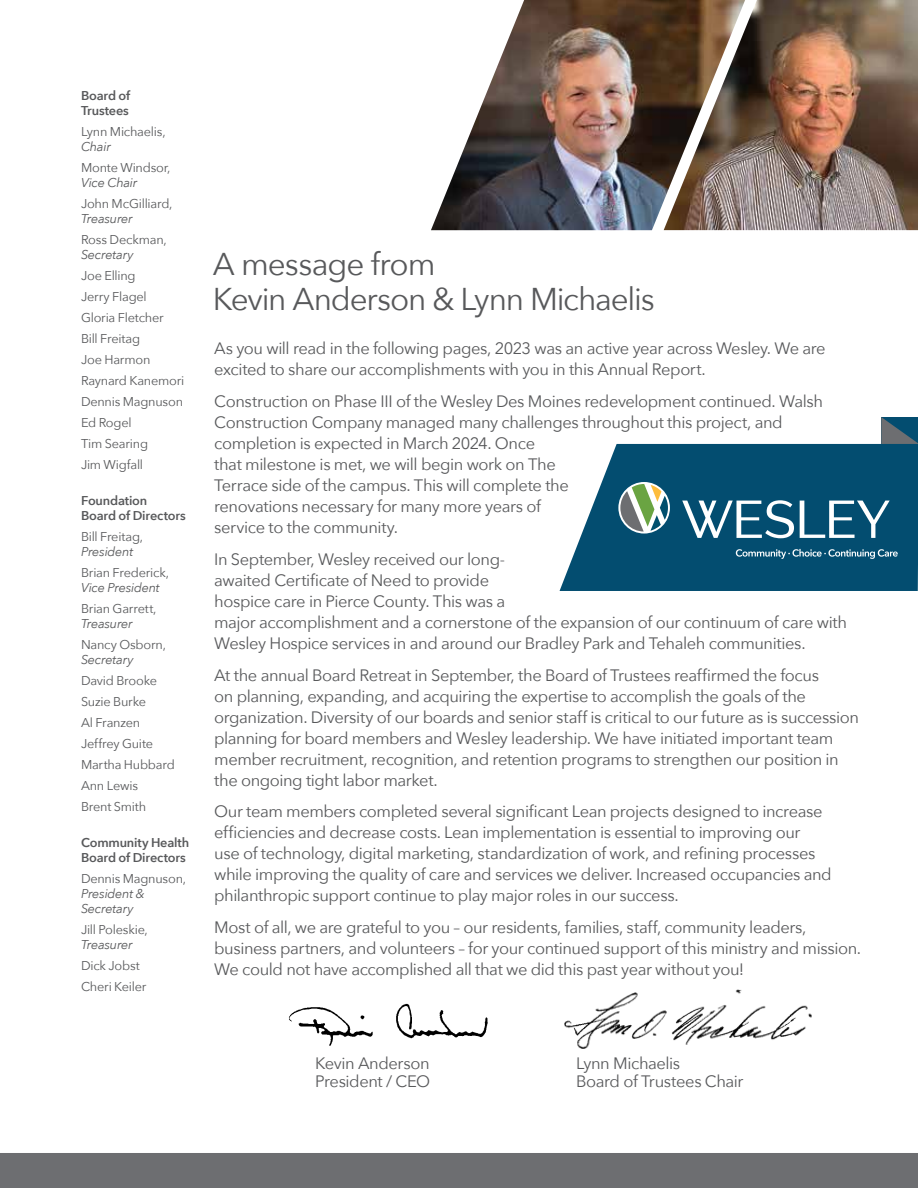
<style>
.page{position:relative;width:918px;height:1188px;background:#fff}
.page>*{position:absolute;margin:0;border:0;box-sizing:border-box;transform-origin:0 0}
.t1{font:31.5px/34.5px "Avenir Next";letter-spacing:-.035em;color:#58595b}
.t2{font:16.5px/21px "Avenir Next";letter-spacing:-.025em;color:#58595b}
.t3{font:12.75px/21px "Avenir Next";letter-spacing:-.02em;color:#58595b}
.t4{font:italic 12.75px/15px "Avenir Next";letter-spacing:-.02em;color:#58595b}
.t5{font:600 12.75px/15px "Avenir Next";letter-spacing:-.01em;color:#58595b}
</style>
<div class="page">
<img style="left:745px;top:0;width:173px;height:230px">
<img style="left:289px;top:1003px;width:199px;height:43px">
<img style="left:431px;top:0;width:314px;height:230px">
<svg style="left:881px;top:417px;width:37px;height:27px"></svg>
<svg style="left:560px;top:444px;width:358px;height:147px;background:#1c5f7e"></svg>
<svg style="left:618px;top:482px;width:52px;height:52px"></svg>
<svg style="left:736px;top:549px;width:162px;height:10px;background:#427993"></svg>
<svg style="left:682px;top:500px;width:112px;height:38px"></svg>
<svg style="left:800px;top:501px;width:90px;height:37px"></svg>
<svg style="left:620px;top:484px;width:48px;height:48px"></svg>
<img style="left:564px;top:989px;width:248px;height:60px">
<div style="left:0;top:1153px;width:918px;height:35px;background:#6d6e71"></div>
<p class="t5" style="left:81px;top:88px;width:51px">Board of<br>Trustees</p>
<p class="t3" style="left:81px;top:121px;width:86px">Lynn Michaelis,</p>
<p class="t4" style="left:81px;top:139px;width:31px">Chair</p>
<p class="t3" style="left:81px;top:157px;width:91px">Monte Windsor,</p>
<p class="t4" style="left:81px;top:175px;width:58px">Vice Chair</p>
<p class="t3" style="left:81px;top:193px;width:93px">John McGilliard,</p>
<p class="t4" style="left:81px;top:211px;width:53px">Treasurer</p>
<p class="t3" style="left:81px;top:229px;width:87px">Ross Deckman,</p>
<p class="t4" style="left:81px;top:247px;width:54px">Secretary</p>
<p class="t3" style="left:81px;top:265px;width:105px">Joe Elling<br>Jerry Flagel<br>Gloria Fletcher<br>Bill Freitag<br>Joe Harmon<br>Raynard Kanemori<br>Dennis Magnuson<br>Ed Rogel<br>Tim Searing<br>Jim Wigfall</p>
<p class="t5" style="left:81px;top:493px;width:106px">Foundation<br>Board of Directors</p>
<p class="t3" style="left:81px;top:526px;width:64px">Bill Freitag,</p>
<p class="t4" style="left:81px;top:544px;width:54px">President</p>
<p class="t3" style="left:81px;top:562px;width:90px">Brian Frederick,</p>
<p class="t4" style="left:81px;top:580px;width:80px">Vice President</p>
<p class="t3" style="left:81px;top:598px;width:77px">Brian Garrett,</p>
<p class="t4" style="left:81px;top:616px;width:53px">Treasurer</p>
<p class="t3" style="left:81px;top:634px;width:87px">Nancy Osborn,</p>
<p class="t4" style="left:81px;top:652px;width:54px">Secretary</p>
<p class="t3" style="left:81px;top:670px;width:95px">David Brooke<br>Suzie Burke<br>Al Franzen<br>Jeffrey Guite<br>Martha Hubbard<br>Ann Lewis<br>Brent Smith</p>
<p class="t5" style="left:81px;top:835px;width:110px">Community Health<br>Board of Directors</p>
<p class="t3" style="left:81px;top:868px;width:107px">Dennis Magnuson,</p>
<p class="t4" style="left:81px;top:886px;width:65px">President &amp;<br>Secretary</p>
<p class="t3" style="left:81px;top:919px;width:68px">Jill Poleskie,</p>
<p class="t4" style="left:81px;top:937px;width:53px">Treasurer</p>
<p class="t3" style="left:81px;top:955px;width:67px">Dick Jobst<br>Cheri Keiler</p>
<h1 class="t1" style="left:213px;top:246px;width:444px">A message from<br>Kevin Anderson &amp; Lynn Michaelis</h1>
<p class="t2" style="left:214px;top:337px;width:613px">As you will read in the following pages, 2023 was an active year across Wesley. We are excited to share our accomplishments with you in this Annual Report.</p>
<p class="t2" style="left:214px;top:390px;width:610px">Construction on Phase III of the Wesley Des Moines redevelopment continued. Walsh Construction Company managed many challenges throughout this project, and completion is expected in March 2024. Once<br>that milestone is met, we will begin work on The<br>Terrace side of the campus. This will complete the<br>renovations necessary for many more years of<br>service to the community.</p>
<p class="t2" style="left:214px;top:548px;width:635px">In September, Wesley received our long-<br>awaited Certificate of Need to provide<br>hospice care in Pierce County. This was a<br>major accomplishment and a cornerstone of the expansion of our continuum of care with Wesley Hospice services in and around our Bradley Park and Tehaleh communities.</p>
<p class="t2" style="left:214px;top:664px;width:646px">At the annual Board Retreat in September, the Board of Trustees reaffirmed the focus<br>on planning, expanding, and acquiring the expertise to accomplish the goals of the organization. Diversity of our boards and senior staff is critical to our future as is succession planning for board members and Wesley leadership. We have initiated important team member recruitment, recognition, and retention programs to strengthen our position in the ongoing tight labor market.</p>
<p class="t2" style="left:214px;top:800px;width:619px">Our team members completed several significant Lean projects designed to increase efficiencies and decrease costs. Lean implementation is essential to improving our<br>use of technology, digital marketing, standardization of work, and refining processes while improving the quality of care and services we deliver. Increased occupancies and philanthropic support continue to play major roles in our success.</p>
<p class="t2" style="left:214px;top:916px;width:649px">Most of all, we are grateful to you – our residents, families, staff, community leaders, business partners, and volunteers – for your continued support of this ministry and mission.<br>We could not have accomplished all that we did this past year without you!</p>
<p class="t2" style="left:315px;top:1054px;width:117px;line-height:18px">Kevin Anderson<br>President / CEO</p>
<p class="t2" style="left:576px;top:1054px;width:169px;line-height:18px">Lynn Michaelis<br>Board of Trustees Chair</p>
</div>
